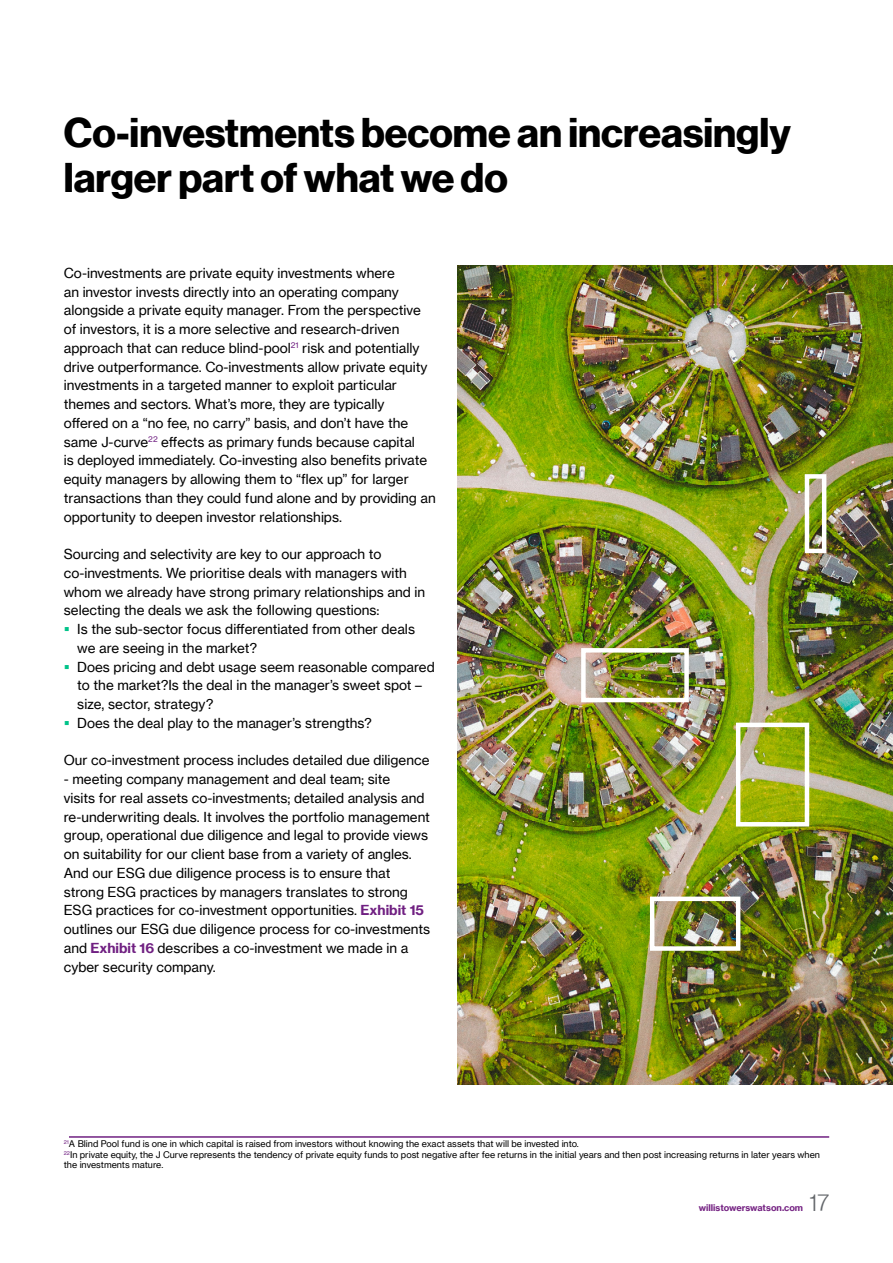
<style>
.page{position:relative;width:893px;height:1263px;background:#fff}
.page>*{position:absolute;margin:0;border:0;box-sizing:border-box;transform-origin:0 0}
.t1{font:40.5px/45px "N Haas Grotesk DS Pro 75 Bd";color:#000}
.t2{font:24px "N Haas Grotesk DS Pro 45 Lt";color:#63666a}
.t3{font:13.5px/18.8px "N Haas Grotesk TX Pro 55 Rg";color:#000}
.t4{font:9px/10.5px "N Haas Grotesk TX Pro 55 Rg";color:#000}
.t5{font:9px "N Haas Grotesk TX Pro 75 Bd";color:#752383}
.s1{font-family:"N Haas Grotesk TX Pro 75 Bd";color:#702082}
</style>
<div class="page">
<hr style="left:69px;top:1136px;width:760px;height:2px;background:#702082">
<img style="left:457px;top:266px;width:436px;height:818px">
<div style="left:805px;top:474px;width:21px;height:79px;border:4px solid #fff"></div>
<div style="left:581px;top:648px;width:108px;height:54px;border:4px solid #fff"></div>
<div style="left:650px;top:896px;width:90px;height:55px;border:4px solid #fff"></div>
<div style="left:736px;top:723px;width:73px;height:103px;border:4px solid #fff"></div>
<h1 class="t1" style="left:64px;top:111px;width:728px">Co-investments become an increasingly larger part of what we do</h1>
<p class="t3" style="left:64px;top:263px;width:374px">Co-investments are private equity investments where<br>an investor invests directly into an operating company alongside a private equity manager. From the perspective of investors, it is a more selective and research-driven approach that can reduce blind-pool<sup>21</sup> risk and potentially drive outperformance. Co-investments allow private equity investments in a targeted manner to exploit particular themes and sectors. What’s more, they are typically<br>offered on a “no fee, no carry” basis, and don’t have the same J-curve<sup>22</sup> effects as primary funds because capital<br>is deployed immediately. Co-investing also benefits private equity managers by allowing them to “flex up” for larger transactions than they could fund alone and by providing an opportunity to deepen investor relationships.</p>
<p class="t3" style="left:64px;top:545px;width:363px">Sourcing and selectivity are key to our approach to co-investments. We prioritise deals with managers with whom we already have strong primary relationships and in selecting the deals we ask the following questions:</p>
<p class="t3" style="left:77px;top:620px;width:359px">Is the sub-sector focus differentiated from other deals we are seeing in the market?<br>Does pricing and debt usage seem reasonable compared to the market?Is the deal in the manager’s sweet spot – size, sector, strategy?<br>Does the deal play to the manager’s strengths?</p>
<p class="t3" style="left:64px;top:751px;width:367px">Our co-investment process includes detailed due diligence</p>
<p class="t3" style="left:64px;top:770px;width:368px">- meeting company management and deal team; site<br>visits for real assets co-investments; detailed analysis and re-underwriting deals. It involves the portfolio management group, operational due diligence and legal to provide views on suitability for our client base from a variety of angles.<br>And our ESG due diligence process is to ensure that strong ESG practices by managers translates to strong ESG practices for co-investment opportunities. <span class="s1">Exhibit 15 </span>outlines our ESG due diligence process for co-investments and <span class="s1">Exhibit 16</span> describes a co-investment we made in a cyber security company.</p>
<p class="t4" style="left:64px;top:1139px;width:758px"><sup>21</sup>A Blind Pool fund is one in which capital is raised from investors without knowing the exact assets that will be invested into.<br><sup>22</sup>In private equity, the J Curve represents the tendency of private equity funds to post negative after fee returns in the initial years and then post increasing returns in later years when the investments mature.</p>
<p class="t5" style="left:699px;top:1202px;width:106px">willistowerswatson.com</p>
<h2 class="t2" style="left:810px;top:1189px;width:21px">17</h2>
</div>
